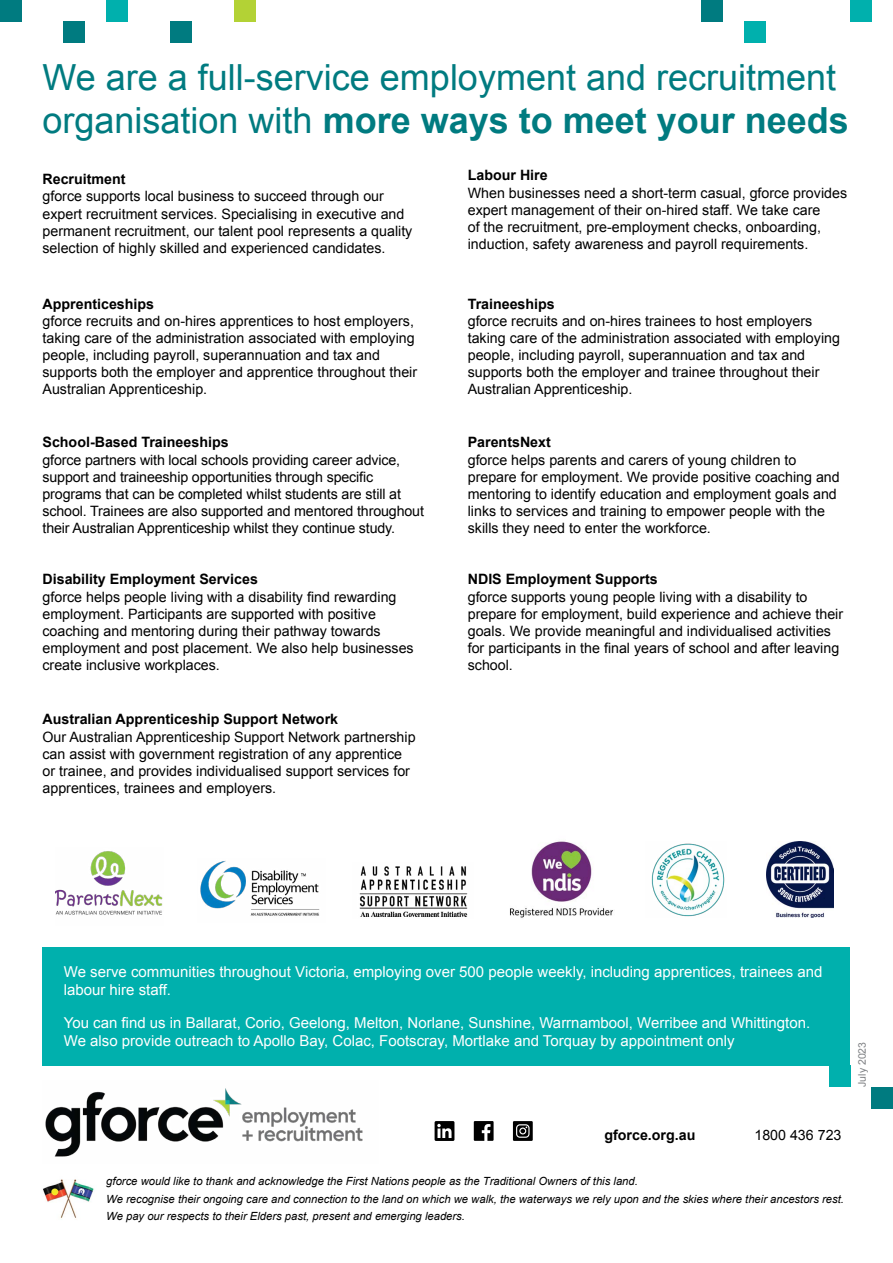
<style>
.page{position:relative;width:893px;height:1263px;background:#fff}
.page>*{position:absolute;margin:0;border:0;box-sizing:border-box;transform-origin:0 0}
.t1{font:36px/43.2px "Arial";color:#007b80}
.Body{font:15px/18px "Arial";color:#fff}
.t2{font:14.25px/17.1px "Arial";color:#000}
.t3{font:700 14.25px "Arial";color:#000}
.t4{font:italic 11.25px/17.7px "Arial";color:#000}
.t5{font:10.5px "Arial";color:#808285}
.s1{font-weight:700}
</style>
<div class="page">
<img style="left:510px;top:841px;width:103px;height:77px">
<div style="left:43px;top:948px;width:807px;height:118px;background:#00b0ad"></div>
<img style="left:45px;top:1088px;width:318px;height:69px">
<svg style="left:474px;top:1121px;width:20px;height:20px"></svg>
<svg style="left:435px;top:1121px;width:19px;height:20px"></svg>
<svg style="left:513px;top:1121px;width:20px;height:20px"></svg>
<div style="left:829px;top:1066px;width:21px;height:21px;background:#00b0ad"></div>
<div style="left:872px;top:1087px;width:21px;height:21px;background:#007b80"></div>
<img style="left:56px;top:851px;width:107px;height:64px">
<img style="left:200px;top:860px;width:120px;height:56px">
<img style="left:359px;top:866px;width:109px;height:51px">
<div style="left:850px;top:0;width:22px;height:21px;background:#00b0ad"></div>
<div style="left:0;top:0;width:21px;height:21px;background:#007b80"></div>
<img style="left:651px;top:843px;width:74px;height:74px">
<div style="left:64px;top:21px;width:21px;height:21px;background:#007b80"></div>
<div style="left:744px;top:21px;width:21px;height:21px;background:#00b0ad"></div>
<div style="left:170px;top:21px;width:21px;height:21px;background:#007b80"></div>
<div style="left:234px;top:0;width:21px;height:21px;background:#b3d235"></div>
<div style="left:106px;top:0;width:22px;height:21px;background:#00b0ad"></div>
<div style="left:702px;top:0;width:21px;height:21px;background:#007b80"></div>
<img style="left:767px;top:841px;width:66px;height:76px">
<img style="left:43px;top:1179px;width:51px;height:41px">
<h2 class="t1" style="left:43px;top:56px;width:808px">We are a full-service employment and recruitment organisation with <span class="s1">more ways to meet your needs</span></h2>
<p class="t3" style="left:43px;top:170px;width:85px">Recruitment</p>
<p class="t2" style="left:43px;top:188px;width:371px">gforce supports local business to succeed through our expert recruitment services. Specialising in executive and permanent recruitment, our talent pool represents a quality selection of highly skilled and experienced candidates.</p>
<h3 class="t3" style="left:43px;top:294px;width:113px">Apprenticeships</h3>
<p class="t2" style="left:43px;top:312px;width:376px">gforce recruits and on-hires apprentices to host employers, taking care of the administration associated with employing people, including payroll, superannuation and tax and supports both the employer and apprentice throughout their Australian Apprenticeship.</p>
<h3 class="t3" style="left:43px;top:433px;width:188px">School-Based Traineeships</h3>
<p class="t2" style="left:43px;top:451px;width:383px">gforce partners with local schools providing career advice, support and traineeship opportunities through specific programs that can be completed whilst students are still at school. Trainees are also supported and mentored throughout their Australian Apprenticeship whilst they continue study.</p>
<h3 class="t3" style="left:43px;top:570px;width:217px">Disability Employment Services</h3>
<p class="t2" style="left:43px;top:588px;width:373px">gforce helps people living with a disability find rewarding employment. Participants are supported with positive coaching and mentoring during their pathway towards employment and post placement. We also help businesses create inclusive workplaces.</p>
<h3 class="t3" style="left:43px;top:710px;width:297px">Australian Apprenticeship Support Network</h3>
<p class="t2" style="left:43px;top:728px;width:375px">Our Australian Apprenticeship Support Network partnership can assist with government registration of any apprentice or trainee, and provides individualised support services for apprentices, trainees and employers.</p>
<h3 class="t3" style="left:468px;top:166px;width:81px">Labour Hire</h3>
<p class="t2" style="left:468px;top:184px;width:381px">When businesses need a short-term casual, gforce provides expert management of their on-hired staff. We take care<br>of the recruitment, pre-employment checks, onboarding, induction, safety awareness and payroll requirements.</p>
<h3 class="t3" style="left:468px;top:294px;width:89px">Traineeships</h3>
<p class="t2" style="left:468px;top:312px;width:374px">gforce recruits and on-hires trainees to host employers taking care of the administration associated with employing people, including payroll, superannuation and tax and supports both the employer and trainee throughout their Australian Apprenticeship.</p>
<h3 class="t3" style="left:468px;top:433px;width:85px">ParentsNext</h3>
<p class="t2" style="left:468px;top:451px;width:373px">gforce helps parents and carers of young children to prepare for employment. We provide positive coaching and mentoring to identify education and employment goals and links to services and training to empower people with the skills they need to enter the workforce.</p>
<h3 class="t3" style="left:468px;top:570px;width:192px">NDIS Employment Supports</h3>
<p class="t2" style="left:468px;top:588px;width:377px">gforce supports young people living with a disability to prepare for employment, build experience and achieve their goals. We provide meaningful and individualised activities for participants in the final years of school and after leaving school.</p>
<p class="Body" style="left:64px;top:962px;width:760px">We serve communities throughout Victoria, employing over 500 people weekly, including apprentices, trainees and labour hire staff.</p>
<p class="Body" style="left:64px;top:1013px;width:748px">You can find us in Ballarat, Corio, Geelong, Melton, Norlane, Sunshine, Warrnambool, Werribee and Whittington.<br>We also provide outreach to Apollo Bay, Colac, Footscray, Mortlake and Torquay by appointment only</p>
<p class="t5" style="left:855px;top:1087px;width:46px;rotate:-90deg">July 2023</p>
<p class="t3" style="left:604px;top:1126px;width:93px">gforce.org.au</p>
<p class="t2" style="left:754px;top:1127px;width:89px">1800 436 723</p>
<p class="t4" style="left:106px;top:1172px;width:739px">gforce would like to thank and acknowledge the First Nations people as the Traditional Owners of this land.<br>We recognise their ongoing care and connection to the land on which we walk, the waterways we rely upon and the skies where their ancestors rest.<br>We pay our respects to their Elders past, present and emerging leaders.</p>
</div>
